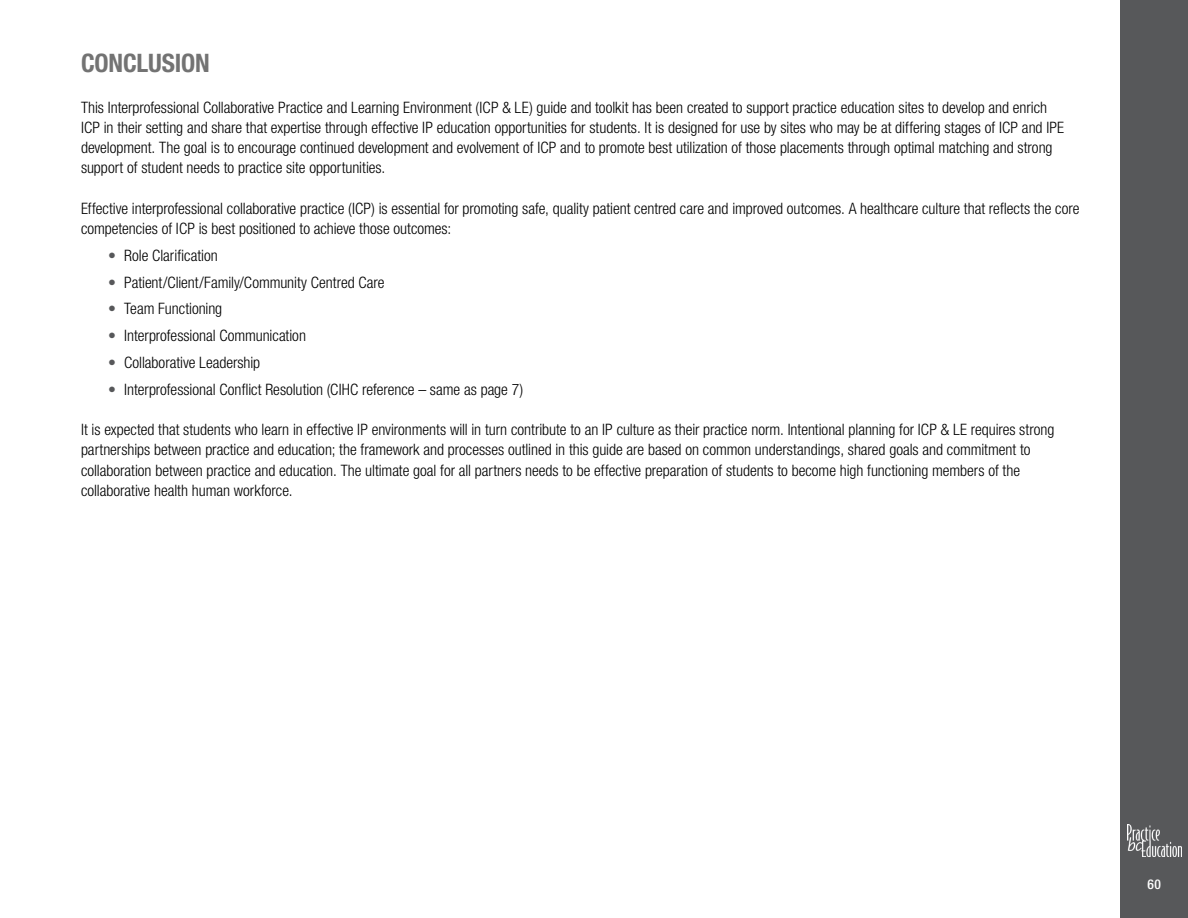
<style>
.page{position:relative;width:1188px;height:918px;background:#fff}
.page>*{position:absolute;margin:0;border:0;box-sizing:border-box;transform-origin:0 0}
.t1{font:700 condensed 25.5px "Helvetica Neue LT Std";letter-spacing:-.005em;color:#737373}
.t2{font:300 condensed 15.75px/20.2px "Helvetica Neue LT Std";color:#000}
.t3{font:500 condensed 13.5px "Helvetica Neue LT Std";color:#fff}
.s1{color:#57585a}
</style>
<div class="page">
<div style="left:1120px;top:0;width:68px;height:918px;background:#57585a"></div>
<img style="left:1127px;top:825px;width:54px;height:31px">
<p class="t1" style="left:81px;top:48px;width:130px">CONCLUSION</p>
<p class="t2" style="left:81px;top:97px;width:985px">This Interprofessional Collaborative Practice and Learning Environment (ICP &amp; LE) guide and toolkit has been created to support practice education sites to develop and enrich ICP in their setting and share that expertise through effective IP education opportunities for students. It is designed for use by sites who may be at differing stages of ICP and IPE development. The goal is to encourage continued development and evolvement of ICP and to promote best utilization of those placements through optimal matching and strong support of student needs to practice site opportunities.</p>
<p class="t2" style="left:81px;top:198px;width:1000px">Effective interprofessional collaborative practice (ICP) is essential for promoting safe, quality patient centred care and improved outcomes. A healthcare culture that reflects the core competencies of ICP is best positioned to achieve those outcomes:</p>
<p class="t2" style="left:108px;top:245px;width:111px"><span class="s1">•</span> Role Clarification</p>
<p class="t2" style="left:108px;top:272px;width:278px"><span class="s1">•</span> Patient/Client/Family/Community Centred Care</p>
<p class="t2" style="left:108px;top:299px;width:116px"><span class="s1">•</span> Team Functioning</p>
<p class="t2" style="left:108px;top:325px;width:199px"><span class="s1">•</span> Interprofessional Communication</p>
<p class="t2" style="left:108px;top:352px;width:154px"><span class="s1">•</span> Collaborative Leadership</p>
<p class="t2" style="left:108px;top:379px;width:417px"><span class="s1">•</span> Interprofessional Conflict Resolution (CIHC reference – same as page 7)</p>
<p class="t2" style="left:81px;top:419px;width:975px">It is expected that students who learn in effective IP environments will in turn contribute to an IP culture as their practice norm. Intentional planning for ICP &amp; LE requires strong partnerships between practice and education; the framework and processes outlined in this guide are based on common understandings, shared goals and commitment to collaboration between practice and education. The ultimate goal for all partners needs to be effective preparation of students to become high functioning members of the collaborative health human workforce.</p>
<p class="t3" style="left:1148px;top:876px;width:15px">60</p>
</div>
